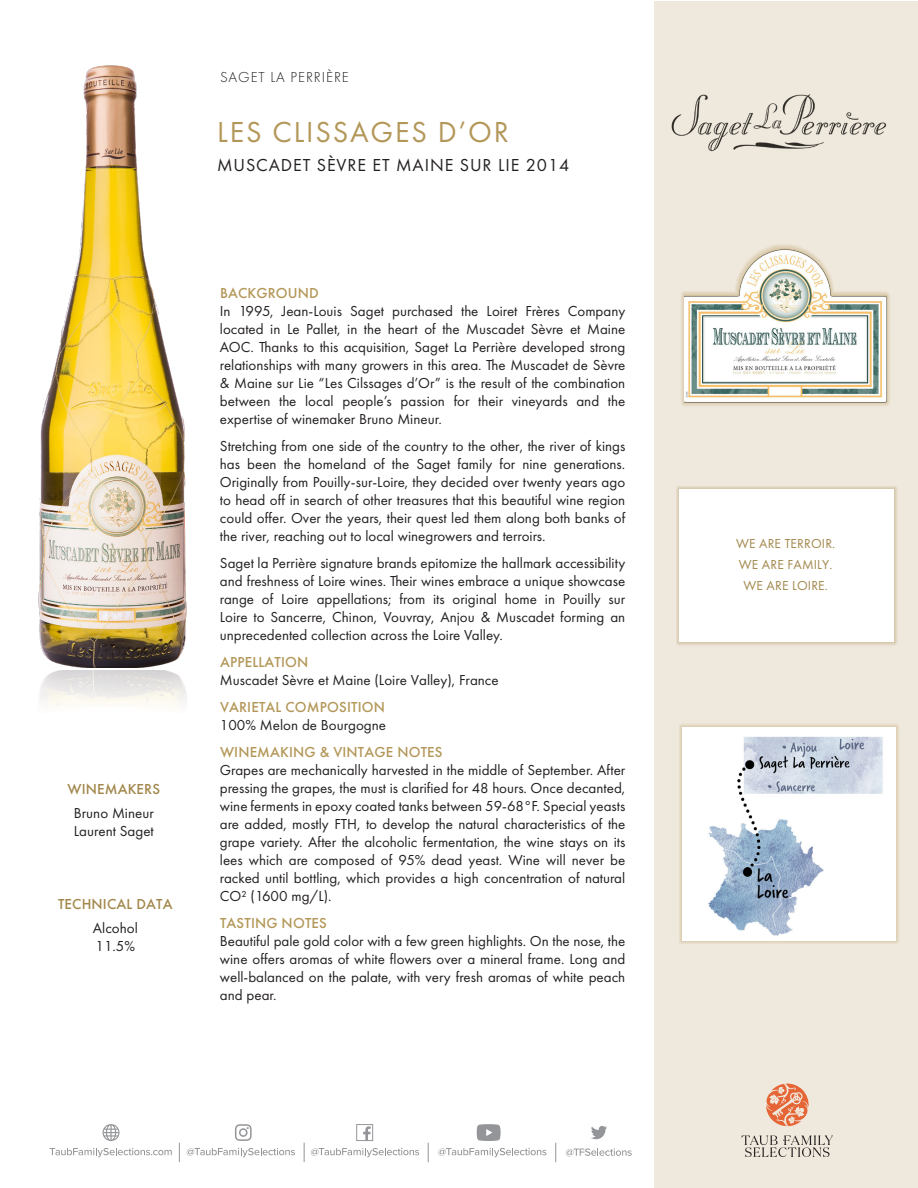
<style>
.page{position:relative;width:918px;height:1188px;background:#fff}
.page>*{position:absolute;margin:0;border:0;box-sizing:border-box;transform-origin:0 0}
.t1{font:30px "Futura PT";letter-spacing:.06em;color:#b39758}
.t2{font:18px "Futura PT";letter-spacing:.05em;color:#231f20}
.Para_Body{font:15px/18px "Futura PT";color:#231f20;text-align:justify}
.t3{font:500 15px "Futura PT";letter-spacing:.01em;color:#b39758}
.t4{font:500 15px "Futura PT";letter-spacing:.01em;color:#a2874c}
.t5{font:300 15px "Futura PT";letter-spacing:.06em;color:#231f20}
.t6{font:13.5px "Futura PT";letter-spacing:.01em;color:#a2874c}
</style>
<div class="page">
<div style="left:654px;top:1px;width:263px;height:1186px;background:#efe8dc"></div>
<img style="left:671px;top:94px;width:216px;height:58px">
<img style="left:38px;top:65px;width:149px;height:603px">
<img style="left:40px;top:671px;width:147px;height:35px">
<div style="left:680px;top:244px;width:211px;height:163px;background:#b39758;opacity:.65"></div>
<img style="left:684px;top:249px;width:203px;height:154px">
<div style="left:676px;top:486px;width:221px;height:159px;background:#ddd1ba"></div>
<div style="left:679px;top:489px;width:215px;height:153px;background:#fff"></div>
<div style="left:679px;top:724px;width:220px;height:220px;background:#e2d6bf"></div>
<img style="left:682px;top:727px;width:214px;height:214px">
<svg style="left:566px;top:1148px;width:66px;height:8px"></svg>
<svg style="left:50px;top:1148px;width:122px;height:9px"></svg>
<svg style="left:187px;top:1148px;width:108px;height:9px"></svg>
<svg style="left:311px;top:1148px;width:108px;height:9px"></svg>
<svg style="left:438px;top:1148px;width:108px;height:9px"></svg>
<svg style="left:556px;top:1143px;width:1px;height:19px"></svg>
<svg style="left:304px;top:1143px;width:1px;height:19px"></svg>
<svg style="left:179px;top:1143px;width:1px;height:19px"></svg>
<svg style="left:356px;top:1124px;width:17px;height:17px"></svg>
<svg style="left:235px;top:1124px;width:17px;height:17px"></svg>
<svg style="left:428px;top:1143px;width:1px;height:19px"></svg>
<svg style="left:591px;top:1126px;width:16px;height:13px"></svg>
<svg style="left:103px;top:1124px;width:17px;height:17px"></svg>
<svg style="left:477px;top:1124px;width:24px;height:17px"></svg>
<svg style="left:741px;top:1135px;width:92px;height:22px"></svg>
<svg style="left:766px;top:1084px;width:43px;height:42px"></svg>
<p class="t5" style="left:220px;top:68px;width:130px">SAGET LA PERRIÈRE</p>
<p class="t1" style="left:217px;top:114px;width:293px">LES CLISSAGES D’OR</p>
<p class="t2" style="left:217px;top:154px;width:354px">MUSCADET SÈVRE ET MAINE SUR LIE 2014</p>
<p class="t4" style="left:67px;top:780px;width:94px">WINEMAKERS</p>
<p class="Para_Body" style="left:74px;top:804px;width:81px">Bruno Mineur</p>
<p class="Para_Body" style="left:74px;top:822px;width:81px">Laurent Saget</p>
<p class="t4" style="left:58px;top:895px;width:116px">TECHNICAL DATA</p>
<p class="Para_Body" style="left:93px;top:919px;width:46px">Alcohol<br>11.5%</p>
<p class="t3" style="left:220px;top:284px;width:100px">BACKGROUND</p>
<p class="Para_Body" style="left:220px;top:302px;width:407px">In 1995, Jean-Louis Saget purchased the Loiret Frères Company located in Le Pallet, in the heart of the Muscadet Sèvre et Maine AOC. Thanks to this acquisition, Saget La Perrière developed strong relationships with many growers in this area. The Muscadet de Sèvre &amp; Maine sur Lie “Les Cilssages d’Or” is the result of the combination between the local people’s passion for their vineyards and the expertise of winemaker Bruno Mineur.</p>
<p class="Para_Body" style="left:220px;top:437px;width:407px">Stretching from one side of the country to the other, the river of kings has been the homeland of the Saget family for nine generations.<br>Originally from Pouilly-sur-Loire, they decided over twenty years ago to head off in search of other treasures that this beautiful wine region could offer. Over the years, their quest led them along both banks of the river, reaching out to local winegrowers and terroirs.</p>
<p class="Para_Body" style="left:220px;top:554px;width:407px">Saget la Perrière signature brands epitomize the hallmark accessibility and freshness of Loire wines. Their wines embrace a unique showcase range of Loire appellations; from its original home in Pouilly sur Loire to Sancerre, Chinon, Vouvray, Anjou &amp; Muscadet forming an unprecedented collection across the Loire Valley.</p>
<p class="t3" style="left:220px;top:653px;width:90px">APPELLATION</p>
<p class="Para_Body" style="left:220px;top:671px;width:280px">Muscadet Sèvre et Maine (Loire Valley), France</p>
<p class="t3" style="left:220px;top:698px;width:167px">VARIETAL COMPOSITION</p>
<p class="Para_Body" style="left:220px;top:716px;width:168px">100% Melon de Bourgogne</p>
<p class="t3" style="left:220px;top:743px;width:224px">WINEMAKING &amp; VINTAGE NOTES</p>
<p class="Para_Body" style="left:220px;top:761px;width:407px">Grapes are mechanically harvested in the middle of September. After pressing the grapes, the must is clarified for 48 hours. Once decanted, wine ferments in epoxy coated tanks between 59-68°F. Special yeasts are added, mostly FTH, to develop the natural characteristics of the grape variety. After the alcoholic fermentation, the wine stays on its lees which are composed of 95% dead yeast. Wine will never be racked until bottling, which provides a high concentration of natural CO² (1600 mg/L).</p>
<p class="t3" style="left:220px;top:914px;width:108px">TASTING NOTES</p>
<p class="Para_Body" style="left:220px;top:932px;width:407px">Beautiful pale gold color with a few green highlights. On the nose, the wine offers aromas of white flowers over a mineral frame. Long and well-balanced on the palate, with very fresh aromas of white peach and pear.</p>
<p class="t6" style="left:736px;top:535px;width:101px">WE ARE TERROIR.</p>
<p class="t6" style="left:739px;top:556px;width:95px">WE ARE FAMILY.</p>
<p class="t6" style="left:743px;top:577px;width:86px">WE ARE LOIRE.</p>
</div>
